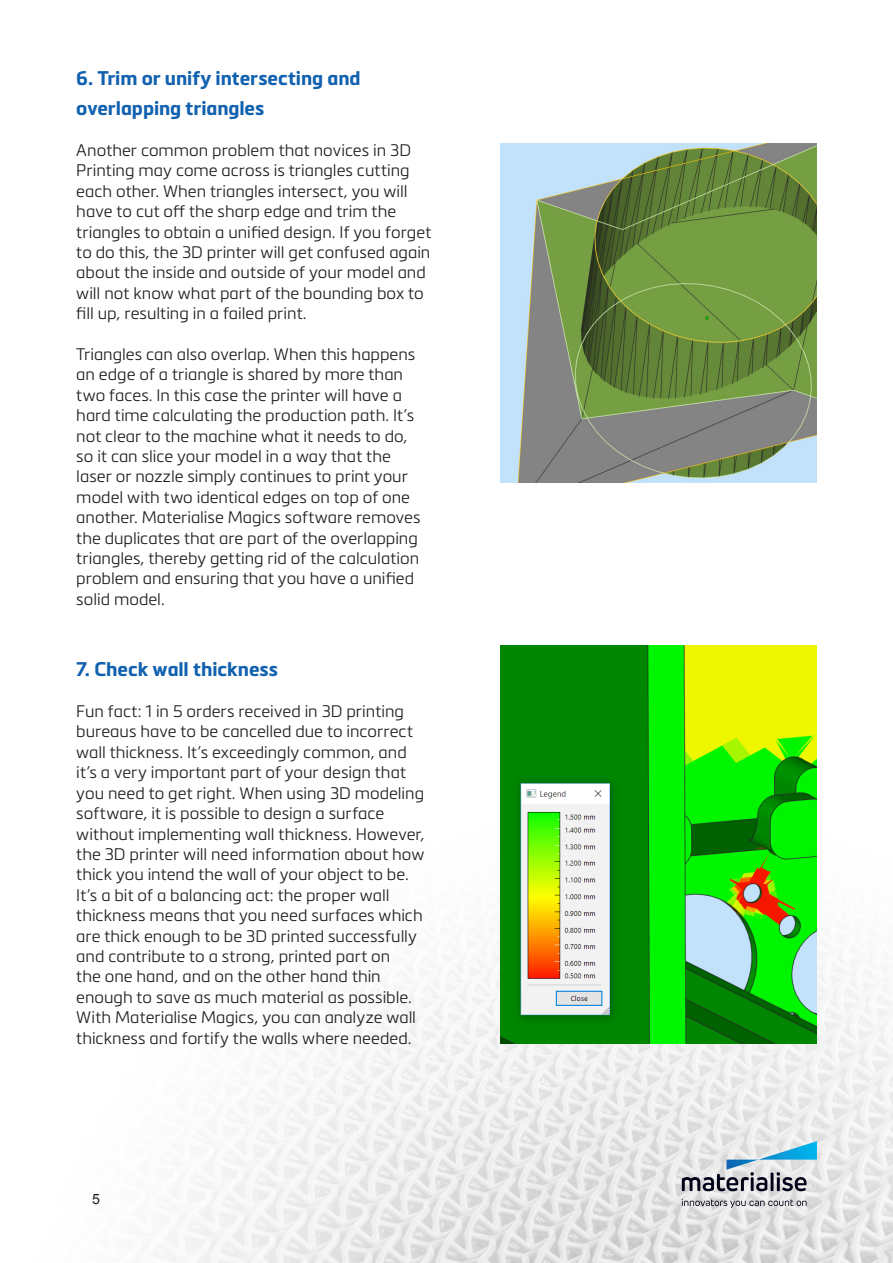
<style>
.page{position:relative;width:893px;height:1263px;background:#fff}
.page>*{position:absolute;margin:0;border:0;box-sizing:border-box;transform-origin:0 0}
.t1{font:700 19.5px/30.6px "Metronic Pro";letter-spacing:-.005em;color:#1161af}
.t2{font:300 16.5px/20.4px "Metronic Pro";color:#231f20}
.t3{font:14.25px "Arial";color:#231f20}
</style>
<div class="page">
<img style="left:159px;top:768px;width:734px;height:495px">
<svg style="left:682px;top:1199px;width:125px;height:9px"></svg>
<svg style="left:682px;top:1141px;width:135px;height:50px"></svg>
<img style="left:501px;top:646px;width:316px;height:397px">
<img style="left:501px;top:143px;width:316px;height:339px">
<p class="t1" style="left:76px;top:62px;width:286px">6. Trim or unify intersecting and overlapping triangles</p>
<p class="t2" style="left:76px;top:139px;width:356px">Another common problem that novices in 3D Printing may come across is triangles cutting each other. When triangles intersect, you will have to cut off the sharp edge and trim the triangles to obtain a unified design. If you forget to do this, the 3D printer will get confused again about the inside and outside of your model and will not know what part of the bounding box to fill up, resulting in a failed print.</p>
<p class="t2" style="left:76px;top:343px;width:346px">Triangles can also overlap. When this happens an edge of a triangle is shared by more than two faces. In this case the printer will have a hard time calculating the production path. It’s not clear to the machine what it needs to do, so it can slice your model in a way that the laser or nozzle simply continues to print your model with two identical edges on top of one another. Materialise Magics software removes the duplicates that are part of the overlapping triangles, thereby getting rid of the calculation problem and ensuring that you have a unified solid model.</p>
<p class="t1" style="left:76px;top:654px;width:203px">7. Check wall thickness</p>
<p class="t2" style="left:76px;top:700px;width:350px">Fun fact: 1 in 5 orders received in 3D printing bureaus have to be cancelled due to incorrect wall thickness. It’s exceedingly common, and it’s a very important part of your design that you need to get right. When using 3D modeling software, it is possible to design a surface without implementing wall thickness. However, the 3D printer will need information about how thick you intend the wall of your object to be.</p>
<p class="t2" style="left:76px;top:884px;width:348px">It’s a bit of a balancing act: the proper wall thickness means that you need surfaces which are thick enough to be 3D printed successfully and contribute to a strong, printed part on<br>the one hand, and on the other hand thin enough to save as much material as possible.<br>With Materialise Magics, you can analyze wall thickness and fortify the walls where needed.</p>
<p class="t3" style="left:92px;top:1189px;width:9px">5</p>
</div>
